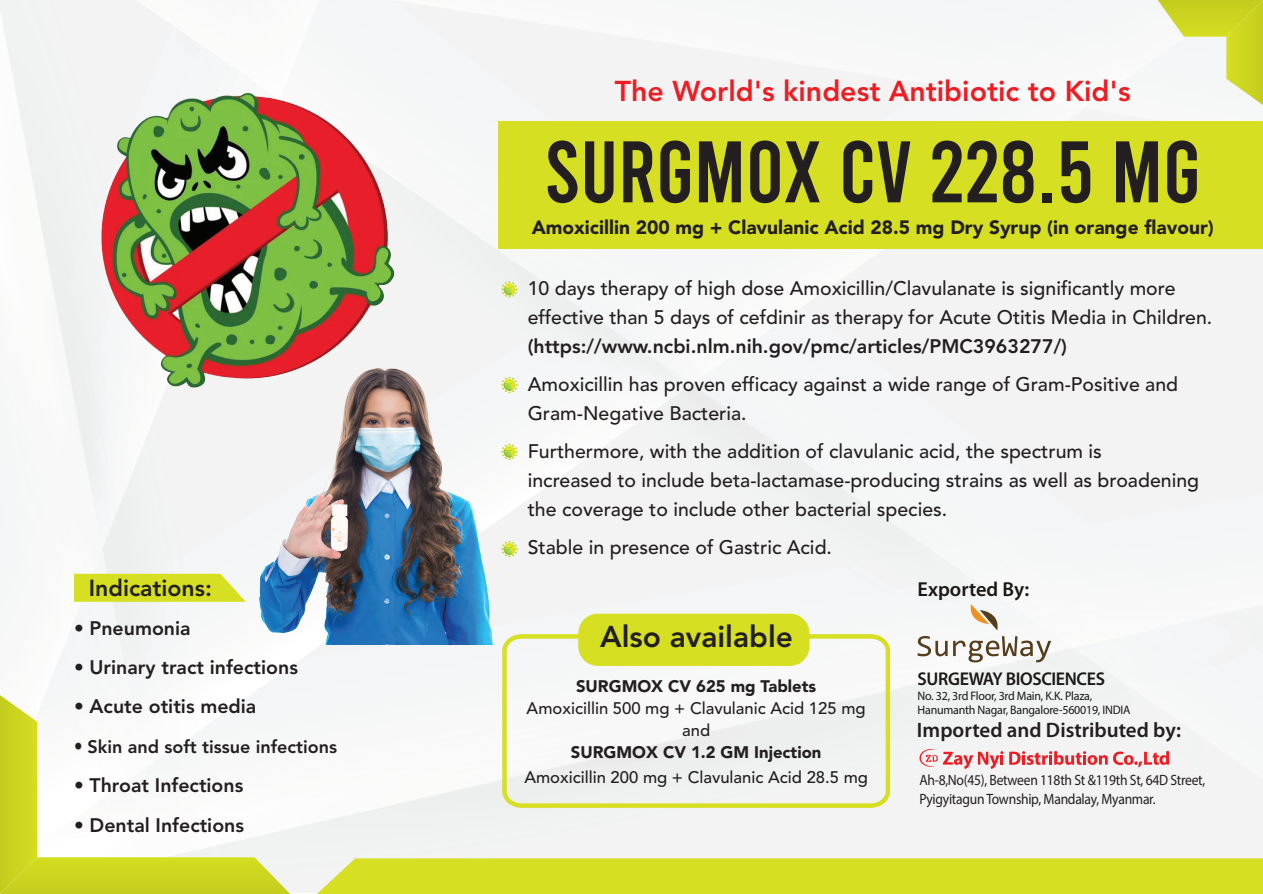
<style>
.page{position:relative;width:1263px;height:894px;background:#fff}
.page>*{position:absolute;margin:0;border:0;box-sizing:border-box;transform-origin:0 0}
.t1{font:87px "Bebas";color:#231f20}
.t2{font:800 29.85px "Avenir";color:#231f20}
.t3{font:800 28.5px "Avenir";color:#ee1d23}
.t4{font:800 23.1px "Avenir";color:#231f20}
.t5{font:600 21px "Myriad Pro";color:#231f20}
.t6{font:600 20.25px "Myriad Pro";color:#191816}
.t7{font:500 19.5px/29px "Avenir";color:#231f20}
.t8{font:800 19.5px "Avenir";color:#231f20}
.t9{font:900 19.2px "Avenir";color:#231f20}
.t10{font:600 18.45px "Myriad Pro";letter-spacing:-.02em;color:#191816}
.t11{font:800 18px "Avenir";color:#231f20}
.t12{font:500 16.65px/21.9px "Avenir";color:#231f20;text-align:center}
.t13{font:900 16.65px "Avenir";color:#231f20}
.t14{font:15px/18.9px "Myriad Pro";letter-spacing:-.02em;color:#231f20;scale:.91 1}
.t15{font:12.3px/14.2px "Myriad Pro";letter-spacing:-.02em;color:#191816}
.s1{font-size:19.5px}
</style>
<div class="page">
<div style="left:0;top:0;width:1263px;height:892px;background:#f3f3f4"></div>
<div style="left:498px;top:121px;width:765px;height:128px;background:#d6df21"></div>
<svg style="left:0;top:694px;width:290px;height:199px"></svg>
<svg style="left:1157px;top:0;width:106px;height:105px"></svg>
<svg style="left:917px;top:635px;width:30px;height:21px"></svg>
<svg style="left:953px;top:636px;width:98px;height:26px"></svg>
<svg style="left:968px;top:604px;width:32px;height:26px"></svg>
<svg style="left:1009px;top:750px;width:160px;height:16px"></svg>
<svg style="left:918px;top:747px;width:85px;height:21px"></svg>
<svg style="left:502px;top:634px;width:388px;height:173px;fill:#f4f5f6"></svg>
<div style="left:578px;top:613px;width:231px;height:52px;background:#d6df21;border-radius:20px"></div>
<svg style="left:74px;top:573px;width:172px;height:28px;background:#d9e136"></svg>
<img style="left:63px;top:63px;width:353px;height:352px">
<div style="left:317px;top:858px;width:946px;height:35px;background:#d6df21"></div>
<svg style="left:501px;top:281px;width:16px;height:16px"></svg>
<svg style="left:501px;top:377px;width:16px;height:16px"></svg>
<svg style="left:501px;top:443px;width:16px;height:16px"></svg>
<svg style="left:501px;top:541px;width:16px;height:16px"></svg>
<img style="left:250px;top:353px;width:248px;height:290px">
<p class="t4" style="left:89px;top:573px;width:125px">Indications:</p>
<p class="t8" style="left:74px;top:616px;width:118px">• Pneumonia</p>
<p class="t8" style="left:74px;top:655px;width:225px">• Urinary tract infections</p>
<p class="t8" style="left:74px;top:694px;width:184px">• Acute otitis media</p>
<p class="t11" style="left:74px;top:735px;width:265px"><span class="s1">•</span> Skin and soft tissue infections</p>
<p class="t8" style="left:74px;top:773px;width:171px">• Throat Infections</p>
<p class="t8" style="left:74px;top:812px;width:172px">• Dental Infections</p>
<h3 class="t3" style="left:615px;top:74px;width:517px">The World's kindest Antibiotic to Kid's</h3>
<h1 class="t1" style="left:545px;top:128px;width:657px">SURGMOX CV 228.5 MG</h1>
<p class="t9" style="left:532px;top:215px;width:683px">Amoxicillin 200 mg + Clavulanic Acid 28.5 mg Dry Syrup (in orange flavour)</p>
<p class="t7" style="left:528px;top:274px;width:686px">10 days therapy of high dose Amoxicillin/Clavulanate is significantly more effective than 5 days of cefdinir as therapy for Acute Otitis Media in Children.</p>
<p class="t8" style="left:528px;top:335px;width:541px">(https://www.ncbi.nlm.nih.gov/pmc/articles/PMC3963277/)</p>
<p class="t7" style="left:528px;top:370px;width:652px">Amoxicillin has proven efficacy against a wide range of Gram-Positive and<br>Gram-Negative Bacteria.</p>
<p class="t7" style="left:528px;top:437px;width:673px">Furthermore, with the addition of clavulanic acid, the spectrum is<br>increased to include beta-lactamase-producing strains as well as broadening the coverage to include other bacterial species.</p>
<p class="t7" style="left:528px;top:533px;width:306px">Stable in presence of Gastric Acid.</p>
<h2 class="t2" style="left:600px;top:619px;width:194px">Also available</h2>
<p class="t13" style="left:576px;top:676px;width:242px">SURGMOX CV 625 mg Tablets</p>
<p class="t12" style="left:526px;top:697px;width:340px">Amoxicillin 500 mg + Clavulanic Acid 125 mg and</p>
<p class="t13" style="left:571px;top:741px;width:252px">SURGMOX CV 1.2 GM Injection</p>
<p class="t12" style="left:524px;top:766px;width:345px">Amoxicillin 200 mg + Clavulanic Acid 28.5 mg</p>
<p class="t6" style="left:917px;top:576px;width:113px">Exported By:</p>
<p class="t10" style="left:917px;top:667px;width:189px">SURGEWAY BIOSCIENCES</p>
<p class="t15" style="left:917px;top:687px;width:214px">No. 32, 3rd Floor, 3rd Main, K.K. Plaza,<br>Hanumanth Nagar, Bangalore-560019, INDIA</p>
<p class="t5" style="left:917px;top:716px;width:266px">Imported and Distributed by:</p>
<p class="t14" style="left:919px;top:770px;width:315px">Ah-8,No(45), Between 118th St &amp;119th St, 64D Street,<br>Pyigyitagun Township, Mandalay, Myanmar.</p>
</div>
